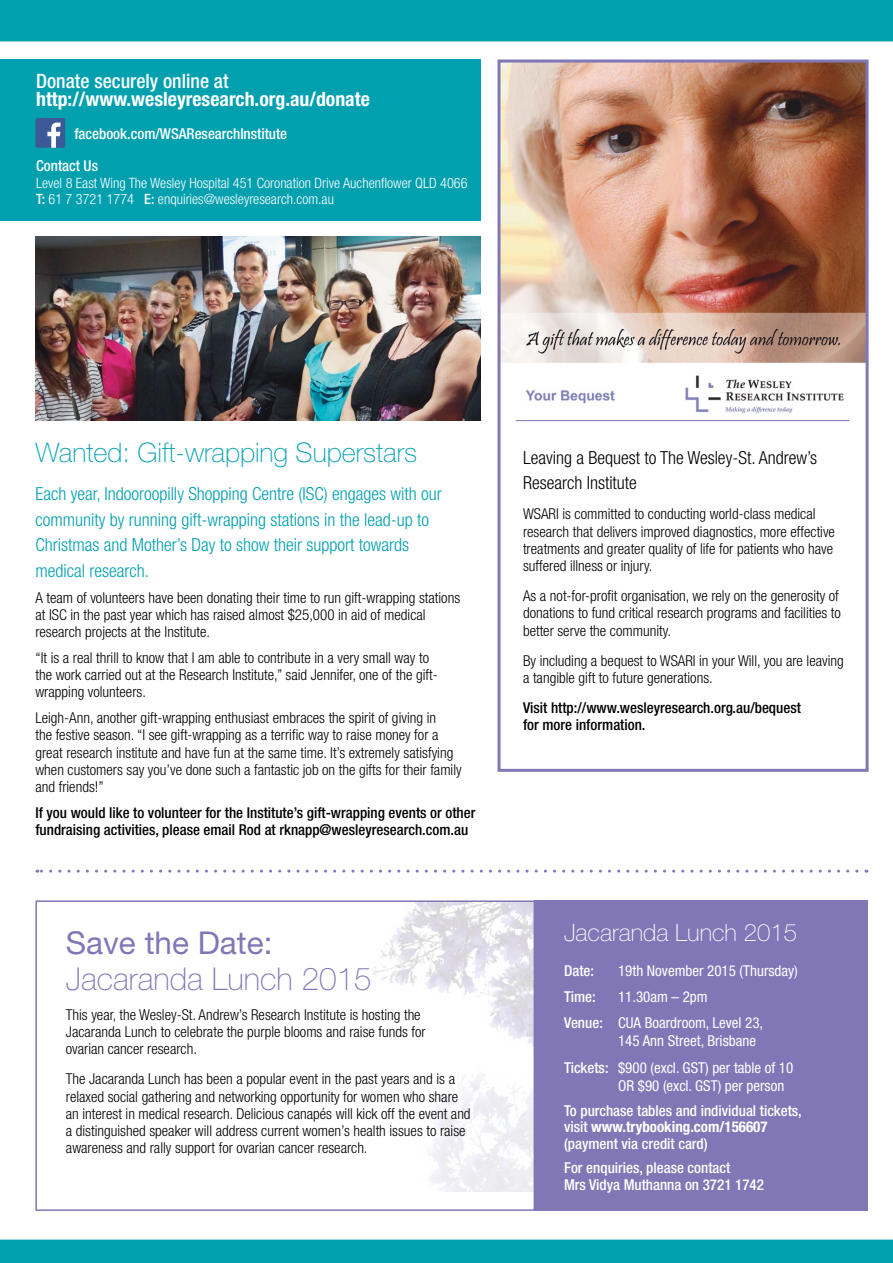
<style>
.page{position:relative;width:893px;height:1263px;background:#fff}
.page>*{position:absolute;margin:0;border:0;box-sizing:border-box;transform-origin:0 0}
.t1{font:100 31.5px "Helvetica Neue";color:#8177b7}
.t2{font:31.5px "Helvetica Neue";color:#8177b7}
.t3{font:100 27px "Helvetica Neue";color:#00a0af}
.t4{font:100 24px "Helvetica Neue";color:#fff}
.t5{font:700 condensed 19.8px "Helvetica Neue";color:#fff}
.t6{font:500 condensed 19.8px "Helvetica Neue";color:#fff}
.t7{font:300 condensed 18px/25.5px "Helvetica Neue";color:#00a0af}
.t8{font:300 condensed 18px/25.5px "Helvetica Neue";color:#000}
.t9{font:300 condensed 15px/17.2px "Helvetica Neue";color:#000}
.t10{font:500 condensed 15px/17.2px "Helvetica Neue";color:#000}
.t11{font:500 condensed 15px/16.5px "Helvetica Neue";color:#fff}
.t12{font:condensed 15px/26.4px "Helvetica Neue";color:#fff;text-align:center}
.t13{font:300 condensed 14.25px/16.5px "Helvetica Neue";color:#fff}
.s1{font-weight:500}
.s2{font-weight:700}
</style>
<div class="page">
<div style="left:0;top:0;width:893px;height:41px;background:#00a0af"></div>
<div style="left:0;top:1239px;width:893px;height:24px;background:#00a0af"></div>
<div style="left:0;top:60px;width:480px;height:161px;background:#00a0af"></div>
<img style="left:35px;top:237px;width:445px;height:184px">
<svg style="left:37px;top:870px;width:820px;height:3px"></svg>
<img style="left:501px;top:64px;width:364px;height:358px">
<div style="left:497px;top:60px;width:372px;height:712px;border:3px solid #8177b7"></div>
<hr style="left:516px;top:420px;width:333px;height:1px;background:#8177b7">
<img style="left:373px;top:903px;width:159px;height:181px">
<div style="left:534px;top:900px;width:333px;height:311px;background:#8177b7"></div>
<div style="left:35px;top:900px;width:500px;height:311px;border:2px solid #8177b7"></div>
<div style="left:35px;top:118px;width:30px;height:30px;background:#3d5a98;border-radius:2px"></div>
<svg style="left:47px;top:123px;width:14px;height:25px"></svg>
<h3 class="t6" style="left:36px;top:69px;width:194px">Donate securely online at</h3>
<h3 class="t5" style="left:36px;top:87px;width:335px">http://www.wesleyresearch.org.au/donate</h3>
<p class="t11" style="left:74px;top:125px;width:214px">facebook.com/WSAResearchInstitute</p>
<p class="t11" style="left:36px;top:158px;width:63px">Contact Us</p>
<p class="t13" style="left:36px;top:174px;width:433px">Level 8 East Wing The Wesley Hospital 451 Coronation Drive Auchenflower QLD 4066<br><span class="s1">T:</span> 61 7 3721 1774 <span class="s1">E:</span> enquiries@wesleyresearch.com.au</p>
<h2 class="t3" style="left:35px;top:437px;width:383px">Wanted: Gift-wrapping Superstars</h2>
<p class="t7" style="left:35px;top:481px;width:408px">Each year, Indooroopilly Shopping Centre (ISC) engages with our community by running gift-wrapping stations in the lead-up to Christmas and Mother’s Day to show their support towards medical research.</p>
<p class="t9" style="left:35px;top:589px;width:426px">A team of volunteers have been donating their time to run gift-wrapping stations at ISC in the past year which has raised almost $25,000 in aid of medical research projects at the Institute.</p>
<p class="t9" style="left:35px;top:649px;width:404px">“It is a real thrill to know that I am able to contribute in a very small way to the work carried out at the Research Institute,” said Jennifer, one of the gift&shy;wrapping volunteers.</p>
<p class="t9" style="left:35px;top:709px;width:428px">Leigh-Ann, another gift-wrapping enthusiast embraces the spirit of giving in<br>the festive season. “I see gift-wrapping as a terrific way to raise money for a great research institute and have fun at the same time. It’s extremely satisfying when customers say you’ve done such a fantastic job on the gifts for their family and friends!”</p>
<p class="t10" style="left:35px;top:804px;width:442px">If you would like to volunteer for the Institute’s gift-wrapping events or other fundraising activities, please email Rod at rknapp@wesleyresearch.com.au</p>
<h1 class="t2" style="left:66px;top:924px;width:208px">Save the Date:</h1>
<h1 class="t1" style="left:66px;top:961px;width:307px">Jacaranda Lunch 2015</h1>
<p class="t9" style="left:66px;top:1006px;width:361px">This year, the Wesley-St. Andrew’s Research Institute is hosting the<br>Jacaranda Lunch to celebrate the purple blooms and raise funds for ovarian cancer research.</p>
<p class="t9" style="left:66px;top:1070px;width:406px">The Jacaranda Lunch has been a popular event in the past years and is a relaxed social gathering and networking opportunity for women who share an interest in medical research. Delicious canapés will kick off the event and a distinguished speaker will address current women’s health issues to raise awareness and rally support for ovarian cancer research.</p>
<p class="t8" style="left:523px;top:444px;width:296px">Leaving a Bequest to The Wesley-St. Andrew’s<br>Research Institute</p>
<p class="t9" style="left:523px;top:505px;width:313px">WSARI is committed to conducting world-class medical research that delivers improved diagnostics, more effective treatments and greater quality of life for patients who have suffered illness or injury.</p>
<p class="t9" style="left:523px;top:587px;width:319px">As a not-for-profit organisation, we rely on the generosity of donations to fund critical research programs and facilities to better serve the community.</p>
<p class="t9" style="left:523px;top:651px;width:322px">By including a bequest to WSARI in your Will, you are leaving a tangible gift to future generations.</p>
<p class="t10" style="left:523px;top:699px;width:279px">Visit http://www.wesleyresearch.org.au/bequest for more information.</p>
<h3 class="t4" style="left:564px;top:919px;width:235px">Jacaranda Lunch 2015</h3>
<p class="t11" style="left:564px;top:962px;width:31px">Date:</p>
<p class="t12" style="left:618px;top:957px;width:181px">19th November 2015 (Thursday)</p>
<p class="t11" style="left:564px;top:988px;width:33px">Time:</p>
<p class="t12" style="left:564px;top:983px;width:201px">11.30am – 2pm<br><span class="s1">Venue:</span> CUA Boardroom, Level 23,</p>
<p class="t12" style="left:564px;top:1028px;width:231px;text-align:left;text-indent:54px">145 Ann Street, Brisbane<br><span class="s1">Tickets:</span> $900 (excl. GST) per table of 10</p>
<p class="t12" style="left:618px;top:1072px;width:168px">OR $90 (excl. GST) per person</p>
<p class="t11" style="left:564px;top:1102px;width:239px">To purchase tables and individual tickets, visit <span class="s2">www.trybooking.com/156607 </span>(payment via credit card)</p>
<p class="t11" style="left:564px;top:1160px;width:201px">For enquiries, please contact<br>Mrs Vidya Muthanna on 3721 1742</p>
</div>
